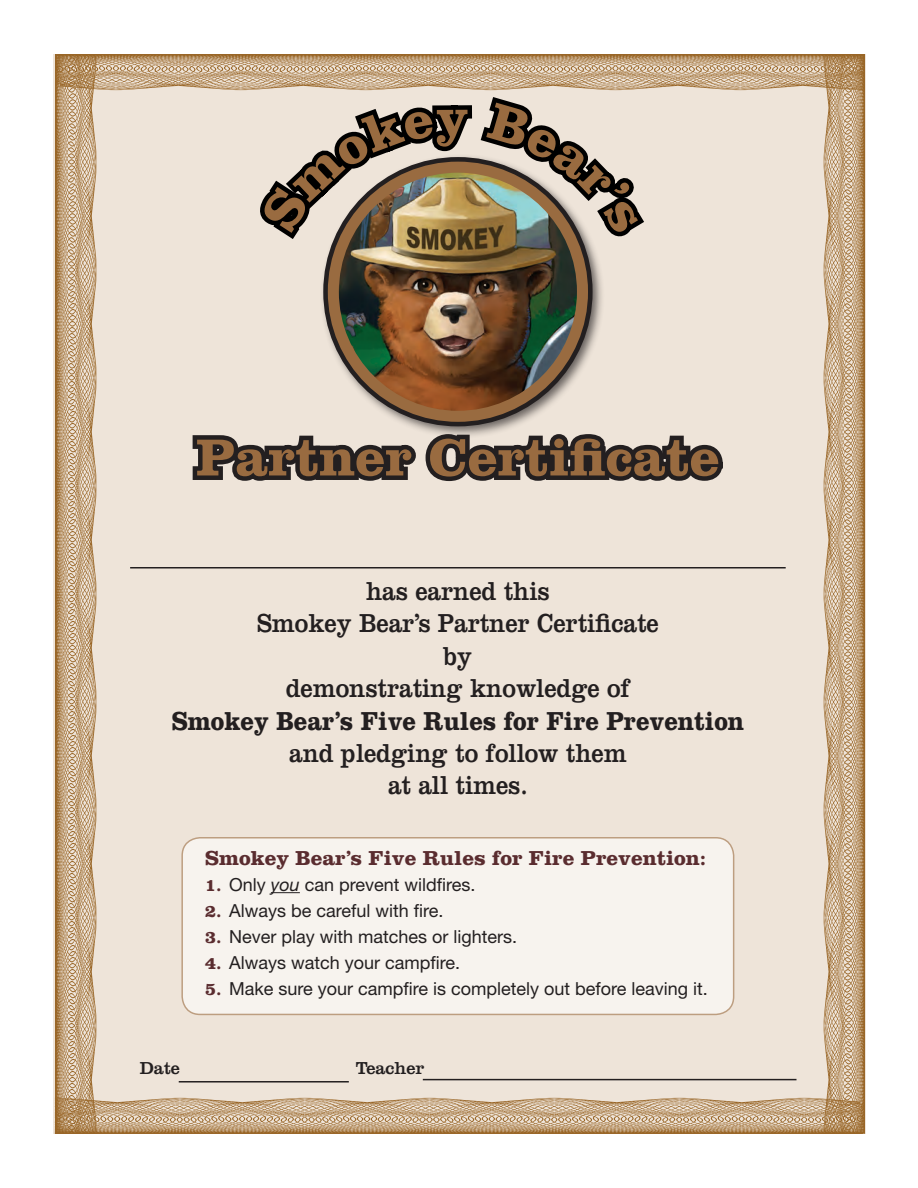
<style>
.page{position:relative;width:918px;height:1188px;background:#fff}
.page>*{position:absolute;margin:0;border:0;box-sizing:border-box;transform-origin:0 0}
.t1{font:700 54px "Clarendon LT Std";color:#996b40}
.t2{font:27px/32.4px "Clarendon LT Std";color:#231f20;text-align:center;scale:.9 1}
.t3{font:700 27px "Clarendon LT Std";color:#231f20;scale:.9 1}
.t4{font:700 21px "Clarendon LT Std";color:#5a2c2f}
.t5{font:18px "Helvetica Neue LT Std";color:#231f20}
.t6{font:18px "Clarendon LT Std";color:#231f20}
.s1{font-family:"Clarendon LT Std";font-weight:700;color:#5a2c2f}
.s2{font-style:italic}
</style>
<div class="page">
<div style="left:53px;top:54px;width:813px;height:1080px;background:#eee4d9"></div>
<svg style="left:97px;top:1098px;width:727px;height:36px"></svg>
<svg style="left:55px;top:245px;width:42px;height:889px;background:#c4a681"></svg>
<svg style="left:824px;top:245px;width:41px;height:889px"></svg>
<div style="left:319px;top:153px;width:286px;height:286px;background:#231f20;opacity:.5"></div>
<div style="left:323px;top:157px;width:276px;height:276px;background:#231f20;opacity:.5"></div>
<img style="left:333px;top:167px;width:249px;height:249px;border-radius:125px">
<div style="left:328px;top:162px;width:260px;height:260px;border:11px solid #996b40;border-radius:50%"></div>
<svg style="left:192px;top:430px;width:531px;height:52px"></svg>
<hr style="left:130px;top:567px;width:656px;height:1px;background:#231f20">
<hr style="left:179px;top:1081px;width:170px;height:2px;background:#231f20">
<hr style="left:423px;top:1079px;width:373px;height:1px;background:#231f20">
<div style="left:182px;top:838px;width:552px;height:176px;background:#f7f3ee;border-radius:18px"></div>
<div style="left:181px;top:837px;width:553px;height:178px;border:2px solid #996b40;border-radius:18px"></div>
<svg style="left:271px;top:892px;width:29px;height:1px"></svg>
<svg style="left:55px;top:54px;width:810px;height:191px"></svg>
<p class="t1" style="left:436px;top:84px;width:35px">y</p>
<p class="t1" style="left:196px;top:425px;width:525px">Partner Certificate</p>
<p class="t2" style="left:366px;top:575px;width:206px">has earned this</p>
<p class="t2" style="left:257px;top:607px;width:448px">Smokey Bear’s Partner Certificate</p>
<p class="t2" style="left:444px;top:640px;width:33px">by</p>
<p class="t2" style="left:286px;top:672px;width:384px">demonstrating knowledge of</p>
<p class="t3" style="left:172px;top:704px;width:638px">Smokey Bear’s Five Rules for Fire Prevention</p>
<p class="t2" style="left:289px;top:737px;width:376px">and pledging to follow them at all times.</p>
<p class="t4" style="left:205px;top:845px;width:503px">Smokey Bear’s Five Rules for Fire Prevention:</p>
<p class="t5" style="left:205px;top:874px;width:272px"><span class="s1">1.</span> Only <span class="s2">you</span> can prevent wildfires.</p>
<p class="t5" style="left:205px;top:900px;width:240px"><span class="s1">2.</span> Always be careful with fire.</p>
<p class="t5" style="left:205px;top:926px;width:314px"><span class="s1">3.</span> Never play with matches or lighters.</p>
<p class="t5" style="left:205px;top:952px;width:256px"><span class="s1">4.</span> Always watch your campfire.</p>
<p class="t5" style="left:205px;top:977px;width:504px"><span class="s1">5.</span> Make sure your campfire is completely out before leaving it.</p>
<p class="t6" style="left:140px;top:1057px;width:42px">Date</p>
<p class="t6" style="left:356px;top:1057px;width:70px">Teacher</p>
</div>
